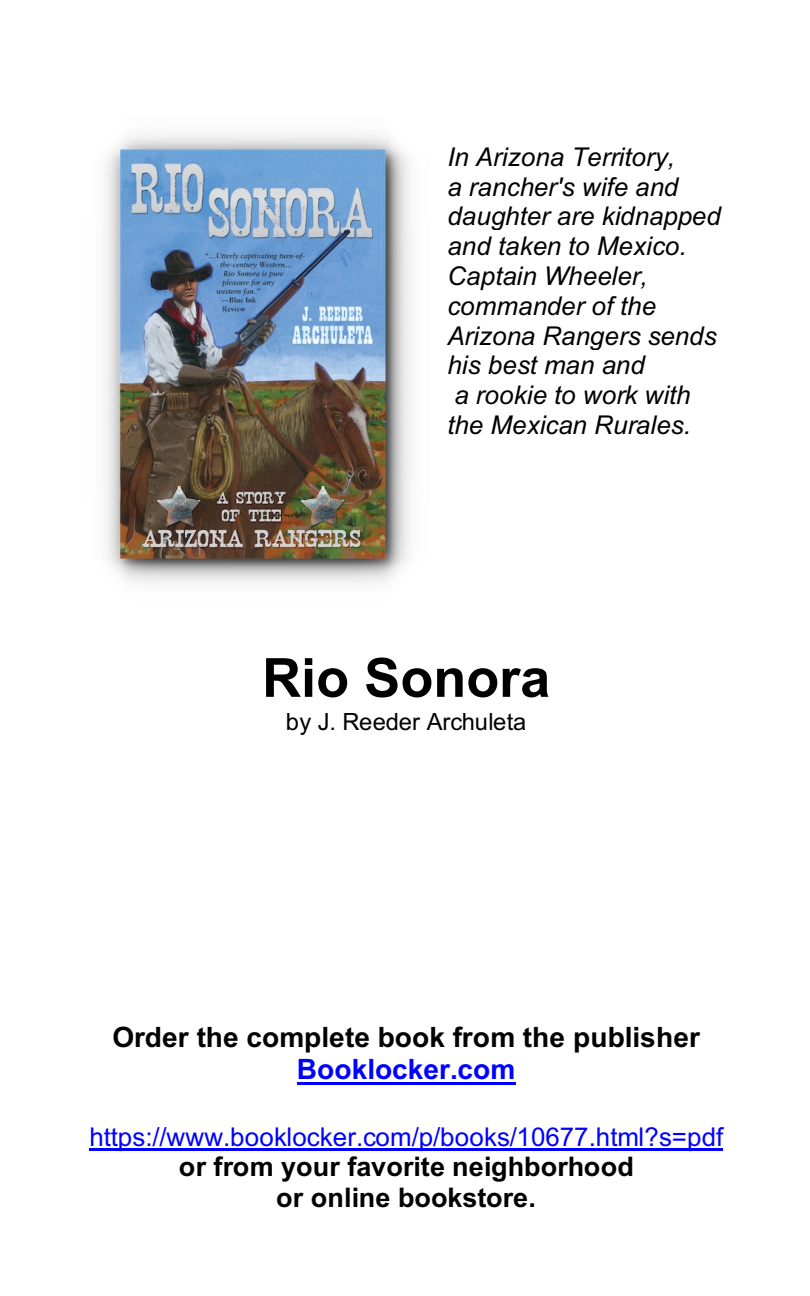
<style>
.page{position:relative;width:810px;height:1296px;background:#fff}
.page>*{position:absolute;margin:0;border:0;box-sizing:border-box;transform-origin:0 0}
.t1{font:700 54px "Arial";color:#000}
.t2{font:700 28.12px "Arial";letter-spacing:.005em;color:#000}
.t3{font:700 28.12px "Arial";color:#00f}
.t4{font:700 27px/30.8px "Arial";letter-spacing:.005em;color:#000;text-align:center}
.t5{font:italic 25.88px/29.7px "Arial";letter-spacing:.005em;color:#000}
.t6{font:25.88px "Arial";letter-spacing:.005em;color:#00f}
.t7{font:23.85px "Arial";letter-spacing:-.005em;color:#000}
</style>
<div class="page">
<hr style="left:297px;top:1082px;width:218px;height:3px;background:#00f">
<hr style="left:89px;top:1148px;width:634px;height:2px;background:#00f">
<img style="left:105px;top:134px;width:305px;height:450px">
<p class="t5" style="left:447px;top:142px;width:275px">In Arizona Territory,<br>a rancher's wife and daughter are kidnapped and taken to Mexico.<br>Captain Wheeler, commander of the<br>Arizona Rangers sends his best man and<br>a rookie to work with the Mexican Rurales.</p>
<h1 class="t1" style="left:262px;top:648px;width:290px">Rio Sonora</h1>
<p class="t7" style="left:286px;top:709px;width:242px">by J. Reeder Archuleta</p>
<p class="t2" style="left:113px;top:1021px;width:589px">Order the complete book from the publisher</p>
<p class="t3" style="left:297px;top:1054px;width:220px">Booklocker.com</p>
<p class="t6" style="left:89px;top:1122px;width:636px">https://www.booklocker.com/p/books/10677.html?s=pdf</p>
<p class="t4" style="left:179px;top:1152px;width:456px">or from your favorite neighborhood or online bookstore.</p>
</div>
